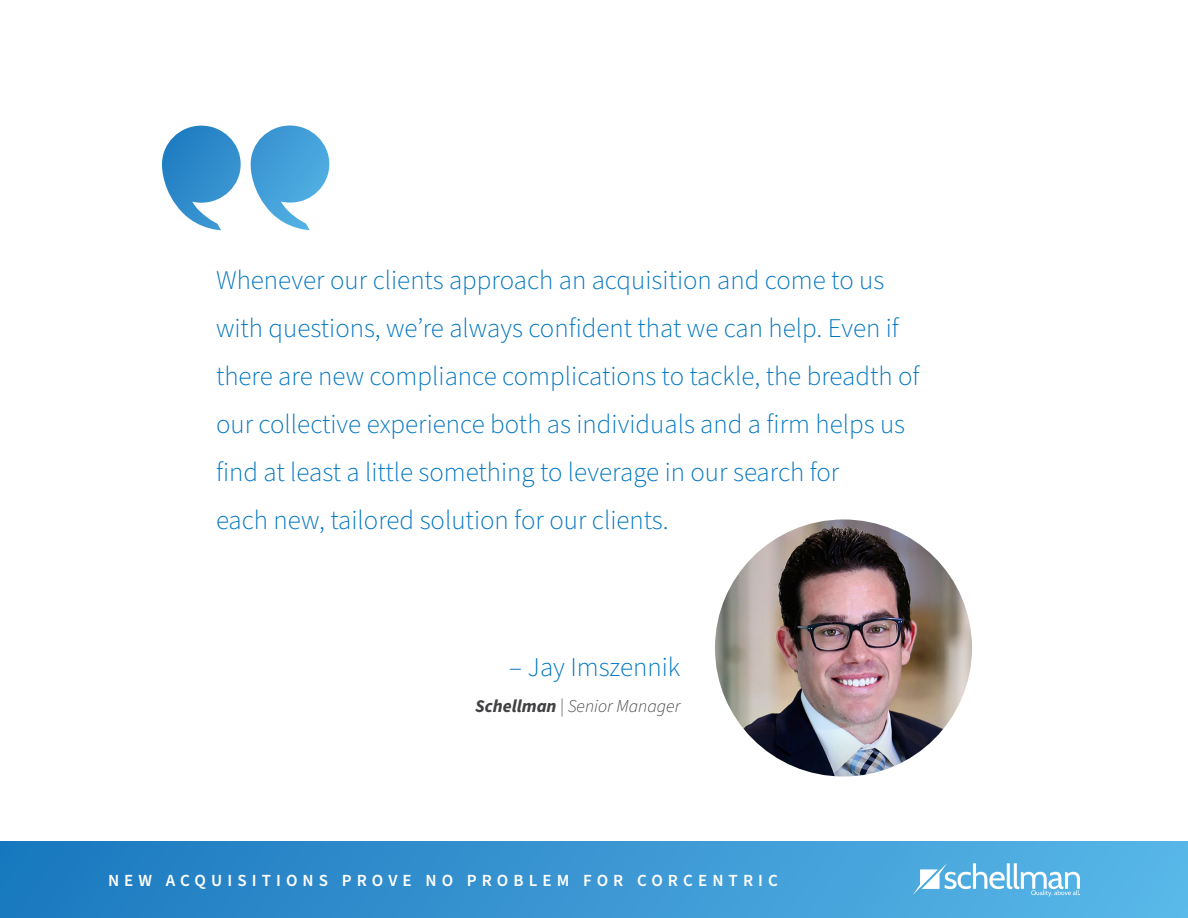
<style>
.page{position:relative;width:1188px;height:918px;background:#fff}
.page>*{position:absolute;margin:0;border:0;box-sizing:border-box;transform-origin:0 0}
.t1{font:300 27px/48px "Source Sans Pro";color:#0076c0}
.t2{font:italic 300 18px "Source Sans Pro";color:#414042}
.t3{font:600 16.95px "Source Sans Pro";letter-spacing:.3em;color:#fff}
.s1{font-weight:700}
</style>
<div class="page">
<div style="left:0;top:841px;width:1188px;height:77px;background:linear-gradient(to right,#1b77be,#59b7e8)"></div>
<svg style="left:913px;top:863px;width:167px;height:34px"></svg>
<svg style="left:162px;top:126px;width:167px;height:104px"></svg>
<img style="left:715px;top:519px;width:257px;height:258px;border-radius:129px">
<p class="t1" style="left:216px;top:257px;width:705px">Whenever our clients approach an acquisition and come to us with questions, we’re always confident that we can help. Even if there are new compliance complications to tackle, the breadth of our collective experience both as individuals and a firm helps us find at least a little something to leverage in our search for<br>each new, tailored solution for our clients.</p>
<p class="t1" style="left:509px;top:644px;width:173px">– Jay Imszennik</p>
<p class="t2" style="left:475px;top:694px;width:207px"><span class="s1">Schellman</span> | Senior Manager</p>
<p class="t3" style="left:108px;top:869px;width:671px">NEW ACQUISITIONS PROVE NO PROBLEM FOR CORCENTRIC</p>
</div>
